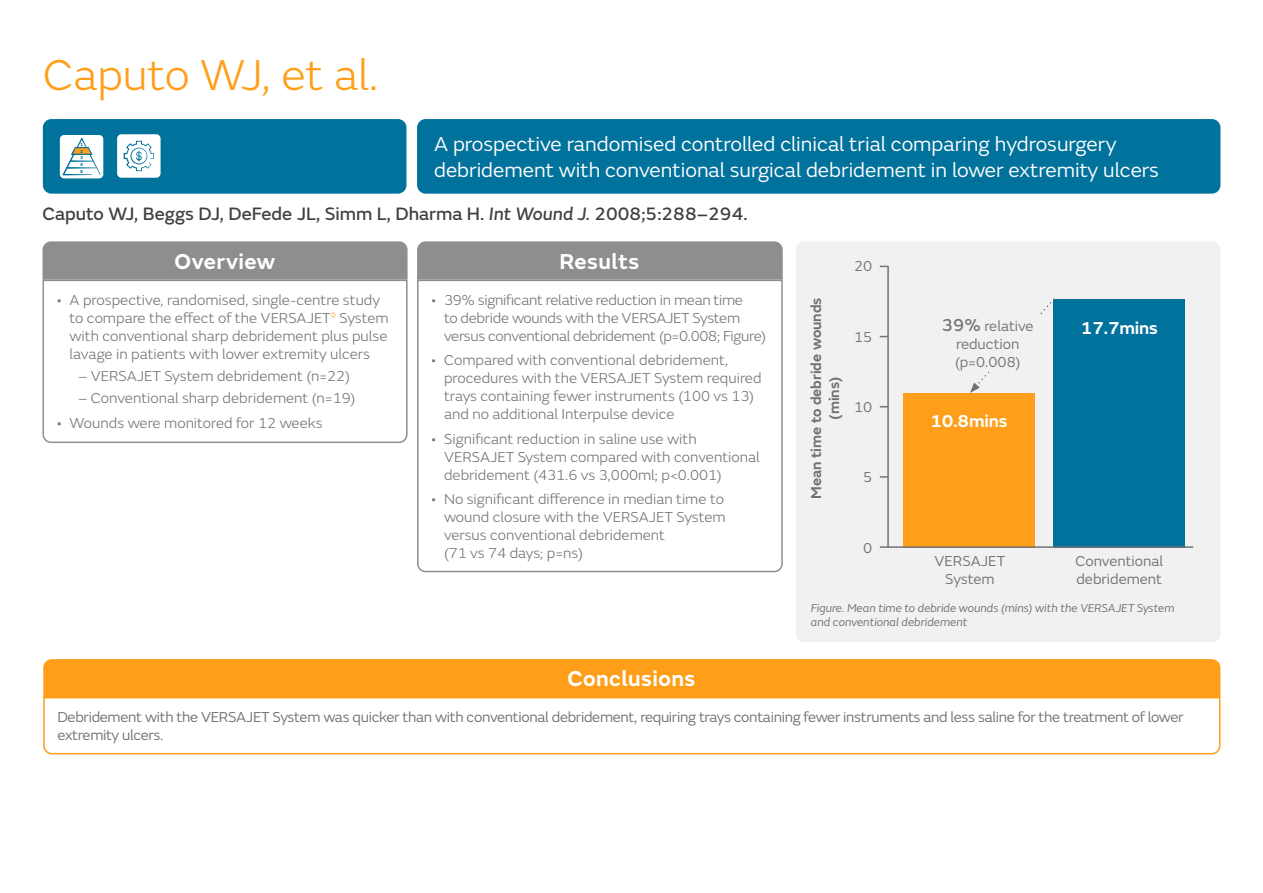
<style>
.page{position:relative;width:1263px;height:893px;background:#fff}
.page>*{position:absolute;margin:0;border:0;box-sizing:border-box;transform-origin:0 0}
.t1{font:300 45px "SN Emeric";color:#ff9e18}
.t2{font:600 22.5px "SN Emeric";letter-spacing:.02em;color:#fff}
.t3{font:21px/25.2px "SN Emeric";color:#fff}
.t4{font:18.75px "SN Emeric Core";color:#404043}
.t5{font:600 18px "SN Emeric";letter-spacing:-.01em;color:#fff}
.t6{font:300 15px/18px "SN Emeric";color:#717275}
.t7{font:15px/18px "SN Emeric";letter-spacing:-.02em;color:#717275}
.t8{font:300 15px/18px "SN Emeric";letter-spacing:-.02em;color:#717275}
.t9{font:15px/18px "SN Emeric";color:#717275;text-align:center}
.t10{font:600 15px/18px "SN Emeric";color:#717275;text-align:center}
.t11{font:15px/18px "SN Emeric";color:#707375;text-align:center}
.t12{font:italic 12px/14.4px "SN Emeric";color:#717275}
.t13{font:800 4.5px/6.8px "SN Emeric";color:#00729c;text-align:justify}
.s1{font-style:italic}
.s2{font-family:"SN Emeric Core";font-size:18px}
</style>
<div class="page">
<div style="left:43px;top:119px;width:363px;height:75px;background:#00729c;border-radius:9px"></div>
<div style="left:42px;top:241px;width:366px;height:38px;background:#8e8e91"></div>
<svg style="left:42px;top:279px;width:366px;height:164px"></svg>
<svg style="left:417px;top:280px;width:366px;height:293px"></svg>
<div style="left:60px;top:135px;width:43px;height:43px;background:#fff;border-radius:4px"></div>
<svg style="left:63px;top:138px;width:38px;height:37px"></svg>
<div style="left:417px;top:241px;width:366px;height:39px;background:#8e8e91"></div>
<div style="left:796px;top:241px;width:425px;height:401px;background:#f1f1f1;border-radius:9px"></div>
<div style="left:43px;top:659px;width:1178px;height:37px;background:#ff9e18"></div>
<svg style="left:43px;top:696px;width:1178px;height:59px"></svg>
<div style="left:117px;top:134px;width:44px;height:44px;background:#fff;border-radius:4px"></div>
<svg style="left:124px;top:141px;width:30px;height:30px"></svg>
<hr style="left:887px;top:266px;width:2px;height:281px;background:#717275">
<div style="left:903px;top:393px;width:131px;height:155px;background:#ff9e18"></div>
<div style="left:1054px;top:299px;width:131px;height:249px;background:#00729c"></div>
<svg style="left:880px;top:476px;width:7px;height:2px"></svg>
<div style="left:417px;top:119px;width:803px;height:75px;background:#00729c;border-radius:9px"></div>
<hr style="left:880px;top:546px;width:313px;height:2px;background:#717275">
<svg style="left:970px;top:299px;width:85px;height:94px"></svg>
<div style="left:937px;top:312px;width:102px;height:60px;background:#f1f1f1"></div>
<h1 class="t1" style="left:43px;top:48px;width:337px">Caputo WJ, et al.</h1>
<p class="t13" style="left:80px;top:141px;width:5px">1<br>2<br>3<br>4<br>5</p>
<h3 class="t3" style="left:434px;top:132px;width:726px">A prospective randomised controlled clinical trial comparing hydrosurgery debridement with conventional surgical debridement in lower extremity ulcers</h3>
<p class="t4" style="left:43px;top:202px;width:707px">Caputo WJ, Beggs DJ, DeFede JL, Simm L, Dharma H. <span class="s1">Int Wound J.</span> 2008;5:288–294.</p>
<h2 class="t2" style="left:175px;top:247px;width:102px">Overview</h2>
<p class="t6" style="left:70px;top:291px;width:321px;text-indent:-13px">• A prospective, randomised, single-centre study to compare the effect of the VERSAJET<sup>◊</sup> System with conventional sharp debridement plus pulse lavage in patients with lower extremity ulcers</p>
<p class="t6" style="left:78px;top:367px;width:273px">– VERSAJET System debridement (n=22)</p>
<p class="t6" style="left:78px;top:389px;width:279px">– Conventional sharp debridement (n=19)</p>
<p class="t6" style="left:57px;top:414px;width:267px">• Wounds were monitored for 12 weeks</p>
<h2 class="t2" style="left:559px;top:247px;width:81px">Results</h2>
<p class="t8" style="left:444px;top:291px;width:324px;text-indent:-13px">• 39% significant relative reduction in mean time<br>to debride wounds with the VERSAJET System versus conventional debridement (p=0.008; Figure)</p>
<p class="t6" style="left:444px;top:351px;width:319px;text-indent:-13px">• Compared with conventional debridement, procedures with the VERSAJET System required trays containing fewer instruments (100 vs 13) and no additional Interpulse device</p>
<p class="t6" style="left:444px;top:429px;width:317px;text-indent:-13px">• Significant reduction in saline use with<br>VERSAJET System compared with conventional debridement (431.6 vs 3,000ml; p&lt;0.001)</p>
<p class="t6" style="left:444px;top:490px;width:283px;text-indent:-13px">• No significant difference in median time to wound closure with the VERSAJET System versus conventional debridement<br>(71 vs 74 days; p=ns)</p>
<p class="t10" style="left:807px;top:499px;width:203px;rotate:-90deg">Mean time to debride wounds (mins)</p>
<p class="t7" style="left:854px;top:257px;width:20px">20</p>
<p class="t7" style="left:854px;top:327px;width:20px">15</p>
<p class="t7" style="left:854px;top:398px;width:20px">10</p>
<p class="t7" style="left:863px;top:468px;width:11px">5</p>
<p class="t7" style="left:863px;top:539px;width:11px">0</p>
<p class="t11" style="left:942px;top:317px;width:93px"><span class="s2">39%</span> relative reduction (p=0.008)</p>
<p class="t5" style="left:930px;top:410px;width:79px">10.8mins</p>
<p class="t5" style="left:1081px;top:316px;width:79px">17.7mins</p>
<p class="t9" style="left:935px;top:552px;width:72px">VERSAJET<br>System</p>
<p class="t9" style="left:1075px;top:552px;width:89px;text-align:left">Conventional debridement</p>
<p class="t12" style="left:811px;top:600px;width:365px">Figure. Mean time to debride wounds (mins) with the VERSAJET System and conventional debridement</p>
<h2 class="t2" style="left:567px;top:665px;width:129px">Conclusions</h2>
<p class="t7" style="left:58px;top:708px;width:1127px">Debridement with the VERSAJET System was quicker than with conventional debridement, requiring trays containing fewer instruments and less saline for the treatment of lower extremity ulcers.</p>
</div>
